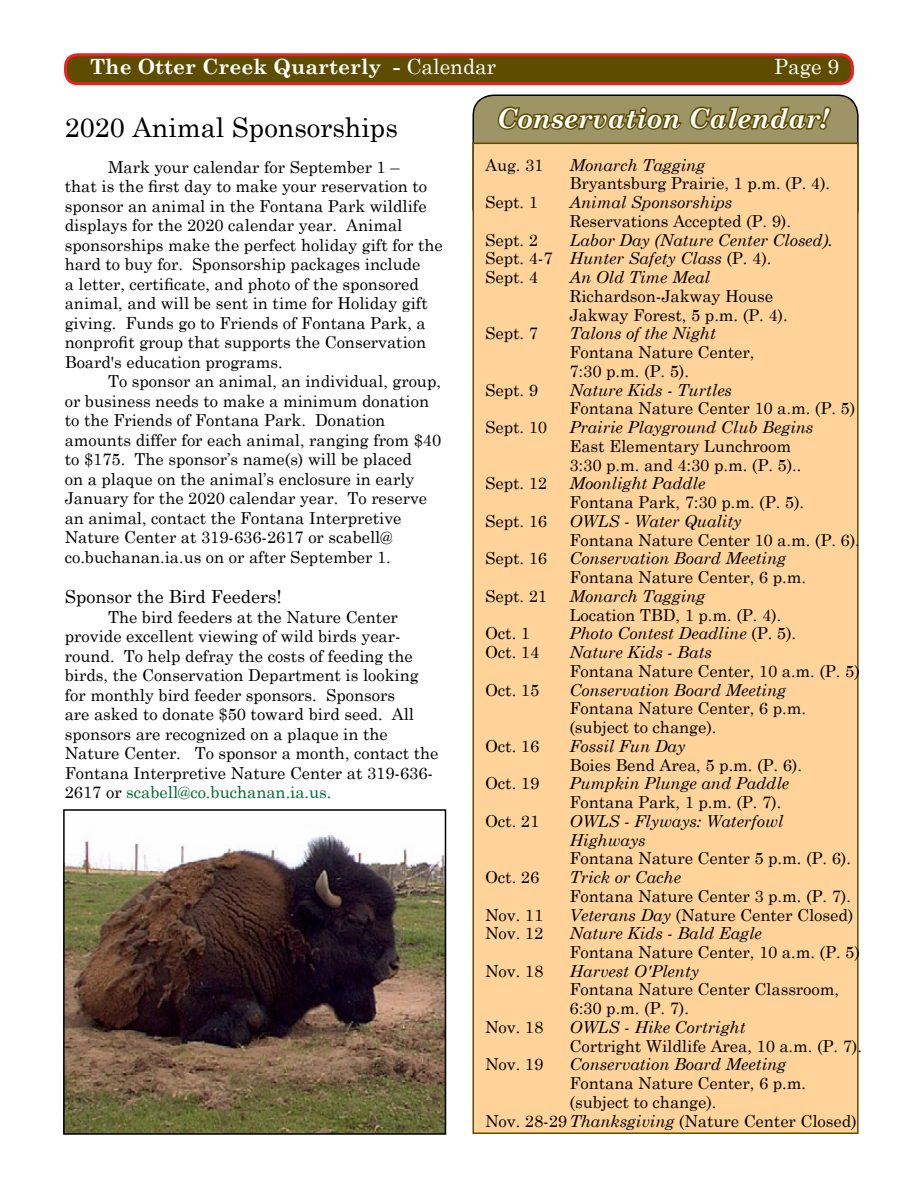
<style>
.page{position:relative;width:918px;height:1188px;background:#fff}
.page>*{position:absolute;margin:0;border:0;box-sizing:border-box;transform-origin:0 0}
.t1{font:27px "Century Schoolbook";color:#000}
.t2{font:italic 700 27px "Century Schoolbook";color:#fff}
.t3{font:700 21px "Century Schoolbook";color:#fff}
.t4{font:21px "Century Schoolbook";color:#fff}
.t5{font:18px "Century Schoolbook";color:#000}
.t6{font:16.5px/19.5px "Century Schoolbook";color:#000}
.t7{font:italic 16.5px/18.8px "Century Schoolbook";color:#000}
.s1{font-weight:400}
.s2{color:#006532}
.s3{font-style:normal}
.s4{font-style:italic}
</style>
<div class="page">
<div style="left:66px;top:55px;width:786px;height:29px;background:#5e4c00;border-radius:12px"></div>
<div style="left:64px;top:53px;width:790px;height:32px;border:3px solid #ed2024;border-radius:12px"></div>
<div style="left:473px;top:95px;width:385px;height:134px;background:#9e9466;border-radius:20px"></div>
<div style="left:472px;top:143px;width:387px;height:991px;background:#ffd399;border:2px solid #5e4c00"></div>
<svg style="left:496px;top:94px;width:337px;height:52px"></svg>
<img style="left:66px;top:834px;width:377px;height:298px">
<div style="left:63px;top:809px;width:383px;height:326px;border:2px solid #000"></div>
<p class="t3" style="left:90px;top:50px;width:408px">The Otter Creek Quarterly - <span class="s1">Calendar</span></p>
<p class="t4" style="left:774px;top:49px;width:66px">Page 9</p>
<h1 class="t2" style="left:497px;top:98px;width:334px">Conservation Calendar!</h1>
<p class="t6" style="left:485px;top:153px;width:60px">Aug. 31</p>
<p class="t7" style="left:569px;top:155px;width:137px">Monarch Tagging</p>
<p class="t6" style="left:569px;top:172px;width:263px">Bryantsburg Prairie, 1 p.m. (P. 4).</p>
<p class="t6" style="left:485px;top:191px;width:55px">Sept. 1</p>
<p class="t7" style="left:569px;top:192px;width:165px">Animal Sponsorships</p>
<p class="t6" style="left:569px;top:210px;width:223px">Reservations Accepted (P. 9).</p>
<p class="t6" style="left:485px;top:228px;width:55px">Sept. 2</p>
<h1 class="t1" style="left:65px;top:105px;width:335px">2020 Animal Sponsorships</h1>
<p class="t6" style="left:65px;top:156px;width:379px;text-indent:43px">Mark your calendar for September 1 –<br>that is the first day to make your reservation to sponsor an animal in the Fontana Park wildlife displays for the 2020 calendar year. Animal sponsorships make the perfect holiday gift for the hard to buy for. Sponsorship packages include<br>a letter, certificate, and photo of the sponsored animal, and will be sent in time for Holiday gift giving. Funds go to Friends of Fontana Park, a nonprofit group that supports the Conservation Board's education programs.</p>
<p class="t6" style="left:65px;top:370px;width:378px;text-indent:43px">To sponsor an animal, an individual, group, or business needs to make a minimum donation to the Friends of Fontana Park. Donation amounts differ for each animal, ranging from $40 to $175. The sponsor’s name(s) will be placed<br>on a plaque on the animal’s enclosure in early January for the 2020 calendar year. To reserve an animal, contact the Fontana Interpretive Nature Center at 319-636-2617 or scabell@ co.buchanan.ia.us on or after September 1.</p>
<p class="t5" style="left:65px;top:582px;width:218px">Sponsor the Bird Feeders!</p>
<p class="t6" style="left:65px;top:606px;width:375px;text-indent:43px">The bird feeders at the Nature Center provide excellent viewing of wild birds year&shy;round. To help defray the costs of feeding the birds, the Conservation Department is looking for monthly bird feeder sponsors. Sponsors<br>are asked to donate $50 toward bird seed. All sponsors are recognized on a plaque in the Nature Center. To sponsor a month, contact the Fontana Interpretive Nature Center at 319-636- 2617 or <span class="s2">scabell@co.buchanan.ia.us.</span></p>
<p class="t7" style="left:485px;top:230px;width:350px;text-indent:84px">Labor Day (Nature Center Closed).<br><span class="s3">Sept. 4-7</span> Hunter Safety Class <span class="s3">(P. 4).<br>Sept. 4</span></p>
<p class="t7" style="left:569px;top:267px;width:142px">An Old Time Meal</p>
<p class="t6" style="left:569px;top:285px;width:220px;line-height:18.8px">Richardson-Jakway House<br>Jakway Forest, 5 p.m. (P. 4).</p>
<p class="t6" style="left:485px;top:322px;width:55px">Sept. 7</p>
<p class="t7" style="left:569px;top:323px;width:148px">Talons of the Night</p>
<p class="t6" style="left:569px;top:341px;width:187px;line-height:18.8px">Fontana Nature Center,<br>7:30 p.m. (P. 5).</p>
<p class="t6" style="left:485px;top:378px;width:55px">Sept. 9</p>
<p class="t7" style="left:569px;top:380px;width:164px">Nature Kids - Turtles</p>
<p class="t6" style="left:569px;top:397px;width:287px">Fontana Nature Center 10 a.m. (P. 5)</p>
<p class="t6" style="left:485px;top:416px;width:64px">Sept. 10</p>
<p class="t7" style="left:569px;top:417px;width:246px">Prairie Playground Club Begins</p>
<p class="t6" style="left:569px;top:435px;width:234px;line-height:18.8px">East Elementary Lunchroom<br>3:30 p.m. and 4:30 p.m. (P. 5)..</p>
<p class="t6" style="left:485px;top:472px;width:64px">Sept. 12</p>
<p class="t7" style="left:569px;top:473px;width:138px">Moonlight Paddle</p>
<p class="t6" style="left:569px;top:491px;width:237px">Fontana Park, 7:30 p.m. (P. 5).</p>
<p class="t6" style="left:485px;top:510px;width:64px">Sept. 16</p>
<p class="t7" style="left:569px;top:511px;width:174px">OWLS - Water Quality</p>
<p class="t6" style="left:569px;top:528px;width:292px">Fontana Nature Center 10 a.m. (P. 6).</p>
<p class="t6" style="left:485px;top:547px;width:64px">Sept. 16</p>
<p class="t7" style="left:569px;top:548px;width:218px">Conservation Board Meeting</p>
<p class="t6" style="left:569px;top:566px;width:238px">Fontana Nature Center, 6 p.m.</p>
<p class="t6" style="left:485px;top:585px;width:64px">Sept. 21</p>
<p class="t7" style="left:569px;top:586px;width:137px">Monarch Tagging</p>
<p class="t6" style="left:569px;top:603px;width:214px">Location TBD, 1 p.m. (P. 4).</p>
<p class="t6" style="left:485px;top:622px;width:47px">Oct. 1</p>
<p class="t7" style="left:569px;top:623px;width:229px">Photo Contest Deadline <span class="s3">(P. 5).</span></p>
<p class="t6" style="left:485px;top:641px;width:56px">Oct. 14</p>
<p class="t7" style="left:569px;top:642px;width:144px">Nature Kids - Bats</p>
<p class="t6" style="left:569px;top:660px;width:292px">Fontana Nature Center, 10 a.m. (P. 5)</p>
<p class="t6" style="left:485px;top:678px;width:56px">Oct. 15</p>
<p class="t7" style="left:569px;top:680px;width:218px">Conservation Board Meeting</p>
<p class="t6" style="left:569px;top:698px;width:238px;line-height:18.8px">Fontana Nature Center, 6 p.m. (subject to change).</p>
<p class="t6" style="left:485px;top:735px;width:56px">Oct. 16</p>
<p class="t7" style="left:570px;top:736px;width:117px">Fossil Fun Day</p>
<p class="t6" style="left:570px;top:753px;width:235px">Boies Bend Area, 5 p.m. (P. 6).</p>
<p class="t6" style="left:485px;top:772px;width:56px">Oct. 19</p>
<p class="t7" style="left:570px;top:773px;width:222px">Pumpkin Plunge and Paddle</p>
<p class="t6" style="left:570px;top:791px;width:214px">Fontana Park, 1 p.m. (P. 7).</p>
<p class="t6" style="left:485px;top:810px;width:56px">Oct. 21</p>
<p class="t7" style="left:570px;top:811px;width:215px">OWLS - Flyways: Waterfowl<br>Highways</p>
<p class="t6" style="left:570px;top:847px;width:283px">Fontana Nature Center 5 p.m. (P. 6).</p>
<p class="t6" style="left:485px;top:866px;width:56px">Oct. 26</p>
<p class="t7" style="left:570px;top:867px;width:113px">Trick or Cache</p>
<p class="t6" style="left:570px;top:885px;width:283px">Fontana Nature Center 3 p.m. (P. 7).</p>
<p class="t6" style="left:485px;top:903px;width:60px">Nov. 11</p>
<p class="t6" style="left:570px;top:903px;width:285px"><span class="s4">Veterans Day</span> (Nature Center Closed)</p>
<p class="t6" style="left:485px;top:922px;width:60px">Nov. 12</p>
<p class="t7" style="left:570px;top:923px;width:194px">Nature Kids - Bald Eagle</p>
<p class="t6" style="left:570px;top:941px;width:292px">Fontana Nature Center, 10 a.m. (P. 5)</p>
<p class="t6" style="left:485px;top:960px;width:60px">Nov. 18</p>
<p class="t7" style="left:570px;top:961px;width:131px">Harvest O'Plenty</p>
<p class="t6" style="left:570px;top:979px;width:271px;line-height:18.8px">Fontana Nature Center Classroom,<br>6:30 p.m. (P. 7).</p>
<p class="t6" style="left:485px;top:1016px;width:60px">Nov. 18</p>
<p class="t7" style="left:570px;top:1017px;width:178px">OWLS - Hike Cortright</p>
<p class="t6" style="left:570px;top:1035px;width:294px">Cortright Wildlife Area, 10 a.m. (P. 7).</p>
<p class="t6" style="left:485px;top:1053px;width:60px">Nov. 19</p>
<p class="t7" style="left:570px;top:1054px;width:218px">Conservation Board Meeting</p>
<p class="t6" style="left:570px;top:1072px;width:238px">Fontana Nature Center, 6 p.m.</p>
<p class="t6" style="left:570px;top:1091px;width:149px">(subject to change).</p>
<p class="t6" style="left:485px;top:1110px;width:373px">Nov. 28-29<span class="s4">Thanksgiving</span> (Nature Center Closed)</p>
</div>
